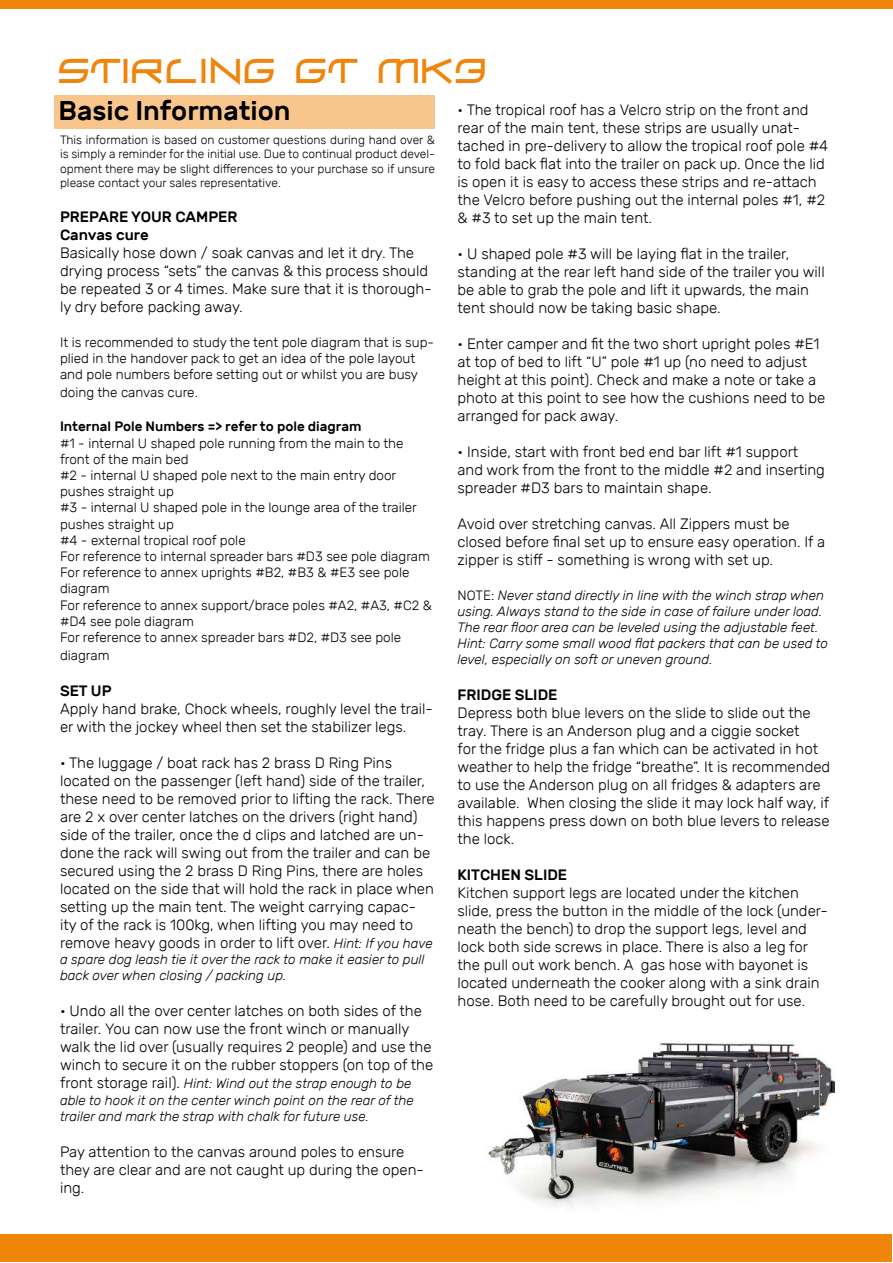
<style>
.page{position:relative;width:893px;height:1263px;background:#fff}
.page>*{position:absolute;margin:0;border:0;box-sizing:border-box;transform-origin:0 0}
.t1{font:31.5px "Zero Hour";color:#f1840a}
.t2{font:500 27px "Rubik";color:#000}
.t3{font:300 15px/18px "Rubik";color:#000}
.t4{font:500 15px/18px "Rubik";color:#000}
.t5{font:300 13.5px/16.2px "Rubik";color:#000}
.t6{font:italic 300 13.5px/16.2px "Rubik";color:#000}
.t7{font:500 13.5px "Rubik";color:#000}
.t8{font:300 12px/14.4px "Rubik";color:#000;text-align:justify}
.s1{font-style:italic;font-size:13.5px}
.s2{font-style:normal;font-size:15px}
.s3{font-style:normal}
</style>
<div class="page">
<div style="left:55px;top:95px;width:380px;height:34px;background:#f8c58c"></div>
<img style="left:487px;top:1042px;width:347px;height:165px">
<div style="left:1px;top:1234px;width:891px;height:28px;background:#f1840a"></div>
<div style="left:1px;top:1px;width:892px;height:8px;background:#f1840a"></div>
<h1 class="t1" style="left:57px;top:52px;width:432px">STIRLING GT MK3</h1>
<h2 class="t2" style="left:58px;top:96px;width:234px">Basic Information</h2>
<p class="t8" style="left:60px;top:133px;width:376px">This information is based on customer questions during hand over &amp; is simply a reminder for the initial use. Due to continual product devel&shy;opment there may be slight differences to your purchase so if unsure please contact your sales representative.</p>
<p class="t4" style="left:60px;top:208px;width:179px">PREPARE YOUR CAMPER<br>Canvas cure</p>
<p class="t3" style="left:60px;top:244px;width:373px">Basically hose down / soak canvas and let it dry. The drying process “sets” the canvas &amp; this process should be repeated 3 or 4 times. Make sure that it is thorough&shy;ly dry before packing away.</p>
<p class="t5" style="left:60px;top:334px;width:376px">It is recommended to study the tent pole diagram that is sup&shy;plied in the handover pack to get an idea of the pole layout and pole numbers before setting out or whilst you are busy</p>
<p class="t5" style="left:60px;top:384px;width:139px">doing the canvas cure.</p>
<p class="t7" style="left:60px;top:419px;width:303px">Internal Pole Numbers =&gt; refer to pole diagram</p>
<p class="t5" style="left:60px;top:435px;width:374px">#1 - internal U shaped pole running from the main to the front of the main bed<br>#2 - internal U shaped pole next to the main entry door pushes straight up<br>#3 - internal U shaped pole in the lounge area of the trailer pushes straight up<br>#4 - external tropical roof pole<br>For reference to internal spreader bars #D3 see pole diagram For reference to annex uprights #B2, #B3 &amp; #E3 see pole diagram<br>For reference to annex support/brace poles #A2, #A3, #C2 &amp; #D4 see pole diagram<br>For reference to annex spreader bars #D2, #D3 see pole</p>
<p class="t5" style="left:60px;top:647px;width:51px">diagram</p>
<p class="t4" style="left:60px;top:682px;width:53px">SET UP</p>
<p class="t3" style="left:60px;top:700px;width:374px">Apply hand brake, Chock wheels, roughly level the trail&shy;er with the jockey wheel then set the stabilizer legs.</p>
<p class="t3" style="left:60px;top:754px;width:376px">• The luggage / boat rack has 2 brass D Ring Pins located on the passenger (left hand) side of the trailer, these need to be removed prior to lifting the rack. There are 2 x over center latches on the drivers (right hand) side of the trailer, once the d clips and latched are un&shy;done the rack will swing out from the trailer and can be secured using the 2 brass D Ring Pins, there are holes located on the side that will hold the rack in place when setting up the main tent. The weight carrying capac&shy;ity of the rack is 100kg, when lifting you may need to remove heavy goods in order to lift over. <span class="s1">Hint: If you have</span></p>
<p class="t6" style="left:60px;top:951px;width:366px">a spare dog leash tie it over the rack to make it easier to pull back over when closing / packing up.</p>
<p class="t3" style="left:60px;top:1002px;width:375px">• Undo all the over center latches on both sides of the trailer. You can now use the front winch or manually walk the lid over (usually requires 2 people) and use the winch to secure it on the rubber stoppers (on top of the</p>
<p class="t6" style="left:60px;top:1076px;width:355px"><span class="s2">front storage rail).</span> Hint: Wind out the strap enough to be able to hook it on the center winch point on the rear of the trailer and mark the strap with chalk for future use.</p>
<p class="t3" style="left:60px;top:1143px;width:365px">Pay attention to the canvas around poles to ensure they are clear and are not caught up during the open&shy;ing.</p>
<p class="t3" style="left:458px;top:101px;width:372px">• The tropical roof has a Velcro strip on the front and rear of the main tent, these strips are usually unat&shy;tached in pre-delivery to allow the tropical roof pole #4 to fold back flat into the trailer on pack up. Once the lid is open it is easy to access these strips and re-attach the Velcro before pushing out the internal poles #1, #2 &amp; #3 to set up the main tent.</p>
<p class="t3" style="left:458px;top:245px;width:369px">• U shaped pole #3 will be laying flat in the trailer, standing at the rear left hand side of the trailer you will be able to grab the pole and lift it upwards, the main tent should now be taking basic shape.</p>
<p class="t3" style="left:458px;top:335px;width:369px">• Enter camper and fit the two short upright poles #E1 at top of bed to lift “U” pole #1 up (no need to adjust height at this point). Check and make a note or take a photo at this point to see how the cushions need to be arranged for pack away.</p>
<p class="t3" style="left:458px;top:443px;width:369px">• Inside, start with front bed end bar lift #1 support and work from the front to the middle #2 and inserting spreader #D3 bars to maintain shape.</p>
<p class="t3" style="left:458px;top:515px;width:369px">Avoid over stretching canvas. All Zippers must be closed before final set up to ensure easy operation. If a zipper is stiff - something is wrong with set up.</p>
<p class="t6" style="left:458px;top:587px;width:372px"><span class="s3">NOTE:</span> Never stand directly in line with the winch strap when using. Always stand to the side in case of failure under load.<br>The rear floor area can be leveled using the adjustable feet.<br>Hint: Carry some small wood flat packers that can be used to level, especially on soft or uneven ground.</p>
<p class="t4" style="left:458px;top:686px;width:101px">FRIDGE SLIDE</p>
<p class="t3" style="left:458px;top:704px;width:374px">Depress both blue levers on the slide to slide out the tray. There is an Anderson plug and a ciggie socket<br>for the fridge plus a fan which can be activated in hot weather to help the fridge “breathe”. It is recommended to use the Anderson plug on all fridges &amp; adapters are available. When closing the slide it may lock half way, if this happens press down on both blue levers to release the lock.</p>
<p class="t4" style="left:458px;top:866px;width:111px">KITCHEN SLIDE</p>
<p class="t3" style="left:458px;top:884px;width:372px">Kitchen support legs are located under the kitchen slide, press the button in the middle of the lock (under&shy;neath the bench) to drop the support legs, level and lock both side screws in place. There is also a leg for the pull out work bench. A gas hose with bayonet is located underneath the cooker along with a sink drain hose. Both need to be carefully brought out for use.</p>
</div>
